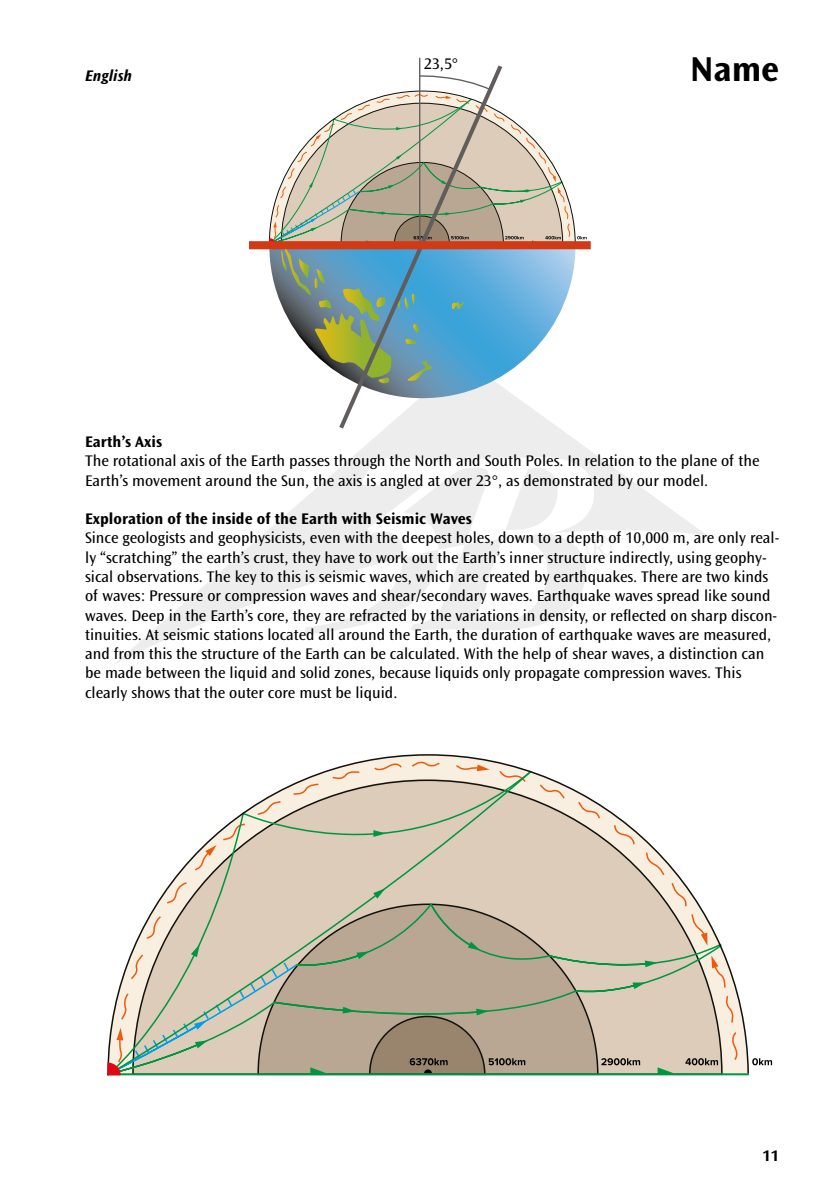
<style>
.page{position:relative;width:836px;height:1191px;background:#fff}
.page>*{position:absolute;margin:0;border:0;box-sizing:border-box;transform-origin:0 0}
.t1{font:700 36px "Ocean Sans Std";color:#000}
.t2{font:36px "Perpetua";color:#ededed}
.t3{font:16px/19.2px "Ocean Sans Std";color:#000}
.t4{font:700 16px "Ocean Sans Std";color:#000}
.t5{font:italic 700 16px "Ocean Sans Std";color:#000}
</style>
<div class="page">
<svg style="left:115px;top:389px;width:592px;height:275px"></svg>
<svg style="left:305px;top:457px;width:288px;height:177px"></svg>
<svg style="left:577px;top:236px;width:9px;height:3px"></svg>
<svg style="left:335px;top:61px;width:170px;height:371px"></svg>
<hr style="left:419px;top:58px;width:1px;height:191px;background:#605d5c">
<svg style="left:268px;top:75px;width:303px;height:308px"></svg>
<div style="left:249px;top:241px;width:341px;height:8px;background:#d43916"></div>
<svg style="left:753px;top:1058px;width:18px;height:7px"></svg>
<svg style="left:107px;top:757px;width:633px;height:319px"></svg>
<p class="t5" style="left:85px;top:66px;width:48px">English</p>
<h1 class="t1" style="left:689px;top:49px;width:90px">Name</h1>
<p class="t3" style="left:424px;top:54px;width:35px">23,5°</p>
<p class="t4" style="left:85px;top:433px;width:78px">Earth’s Axis</p>
<p class="t3" style="left:85px;top:451px;width:675px">The rotational axis of the Earth passes through the North and South Poles. In relation to the plane of the<br>Earth’s movement around the Sun, the axis is angled at over 23°, as demonstrated by our model.</p>
<p class="t4" style="left:85px;top:510px;width:388px">Exploration of the inside of the Earth with Seismic Waves</p>
<p class="t3" style="left:85px;top:529px;width:695px">Since geologists and geophysicists, even with the deepest holes, down to a depth of 10,000 m, are only real&shy;ly “scratching” the earth’s crust, they have to work out the Earth’s inner structure indirectly, using geophy&shy;sical observations. The key to this is seismic waves, which are created by earthquakes. There are two kinds of waves: Pressure or compression waves and shear/secondary waves. Earthquake waves spread like sound waves. Deep in the Earth’s core, they are refracted by the variations in density, or reflected on sharp discon&shy;tinuities. At seismic stations located all around the Earth, the duration of earthquake waves are measured, and from this the structure of the Earth can be calculated. With the help of shear waves, a distinction can be made between the liquid and solid zones, because liquids only propagate compression waves. This clearly shows that the outer core must be liquid.</p>
<h1 class="t2" style="left:585px;top:530px;width:29px">®</h1>
<p class="t4" style="left:762px;top:1146px;width:18px">11</p>
</div>
